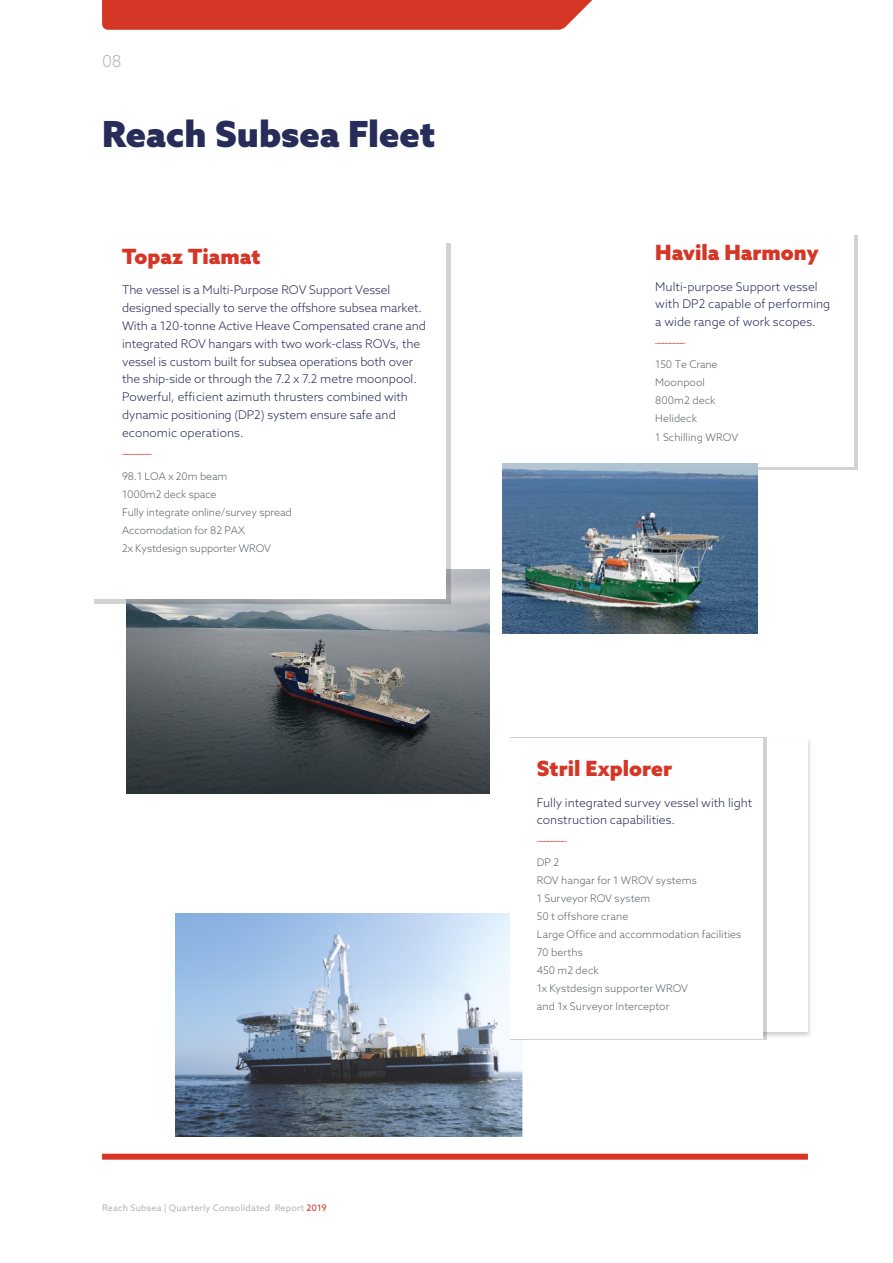
<style>
.page{position:relative;width:893px;height:1263px;background:#fff}
.page>*{position:absolute;margin:0;border:0;box-sizing:border-box;transform-origin:0 0}
.t1{font:900 36px "Azo Sans";color:#282c59}
.t2{font:900 21px "Azo Sans";color:#d53626}
.t3{font:300 16.5px "Azo Sans";color:#aeb6bb}
.t4{font:300 12px/17.9px "Azo Sans";letter-spacing:-.01em;color:#282c59}
.t5{font:300 10.5px/18px "Azo Sans";letter-spacing:-.005em;color:#5e6367}
.t6{font:10.5px "Azo Sans";color:#d53626}
.t7{font:9px "Azo Sans";letter-spacing:.02em;color:#aeb6bb}
.s1{color:#d53626}
</style>
<div class="page">
<div style="left:636px;top:235px;width:222px;height:234px;background:#d3d3d3"></div>
<div style="left:633px;top:160px;width:221px;height:307px;background:#fff"></div>
<div style="left:102px;top:1154px;width:706px;height:6px;background:#d53626"></div>
<div style="left:102px;top:0;width:491px;height:30px;background:#d53626"></div>
<div style="left:511px;top:737px;width:302px;height:303px;background:#000;opacity:.2"></div>
<div style="left:516px;top:738px;width:292px;height:294px;background:#fff"></div>
<img style="left:126px;top:570px;width:364px;height:223px">
<img style="left:176px;top:913px;width:346px;height:223px">
<div style="left:511px;top:737px;width:256px;height:303px;background:#231f20;opacity:.2"></div>
<div style="left:510px;top:738px;width:253px;height:300px;background:#fff"></div>
<img style="left:502px;top:463px;width:256px;height:170px">
<div style="left:94px;top:244px;width:356px;height:360px;background:#231f20;opacity:.2"></div>
<div style="left:93px;top:180px;width:353px;height:419px;background:#fff"></div>
<h3 class="t3" style="left:102px;top:50px;width:21px">08</h3>
<h1 class="t1" style="left:102px;top:110px;width:335px">Reach Subsea Fleet</h1>
<h2 class="t2" style="left:122px;top:242px;width:140px">Topaz Tiamat</h2>
<p class="t4" style="left:122px;top:281px;width:305px">The vessel is a Multi-Purpose ROV Support Vessel designed specially to serve the offshore subsea market.<br>With a 120-tonne Active Heave Compensated crane and integrated ROV hangars with two work-class ROVs, the vessel is custom built for subsea operations both over the ship-side or through the 7.2 x 7.2 metre moonpool.<br>Powerful, efficient azimuth thrusters combined with dynamic positioning (DP2) system ensure safe and economic operations.</p>
<p class="t6" style="left:122px;top:443px;width:32px">________</p>
<p class="t5" style="left:122px;top:467px;width:171px">98.1 LOA x 20m beam<br>1000m2 deck space<br>Fully integrate online/survey spread<br>Accomodation for 82 PAX<br>2x Kystdesign supporter WROV</p>
<p class="t7" style="left:102px;top:1202px;width:226px">Reach Subsea | Quarterly Consolidated Report <span class="s1">2019</span></p>
<h2 class="t2" style="left:655px;top:238px;width:165px">Havila Harmony</h2>
<p class="t4" style="left:655px;top:278px;width:177px">Multi-purpose Support vessel with DP2 capable of performing a wide range of work scopes.</p>
<p class="t6" style="left:655px;top:331px;width:32px">________</p>
<p class="t5" style="left:655px;top:356px;width:85px">150 Te Crane<br>Moonpool<br>800m2 deck<br>Helideck<br>1 Schilling WROV</p>
<h2 class="t2" style="left:537px;top:755px;width:137px">Stril Explorer</h2>
<p class="t4" style="left:537px;top:794px;width:217px;line-height:17.2px">Fully integrated survey vessel with light construction capabilities.</p>
<p class="t6" style="left:537px;top:829px;width:32px">________</p>
<p class="t5" style="left:537px;top:853px;width:206px">DP 2<br>ROV hangar for 1 WROV systems<br>1 Surveyor ROV system<br>50 t offshore crane<br>Large Office and accommodation facilities<br>70 berths<br>450 m2 deck<br>1x Kystdesign supporter WROV<br>and 1x Surveyor Interceptor</p>
</div>
